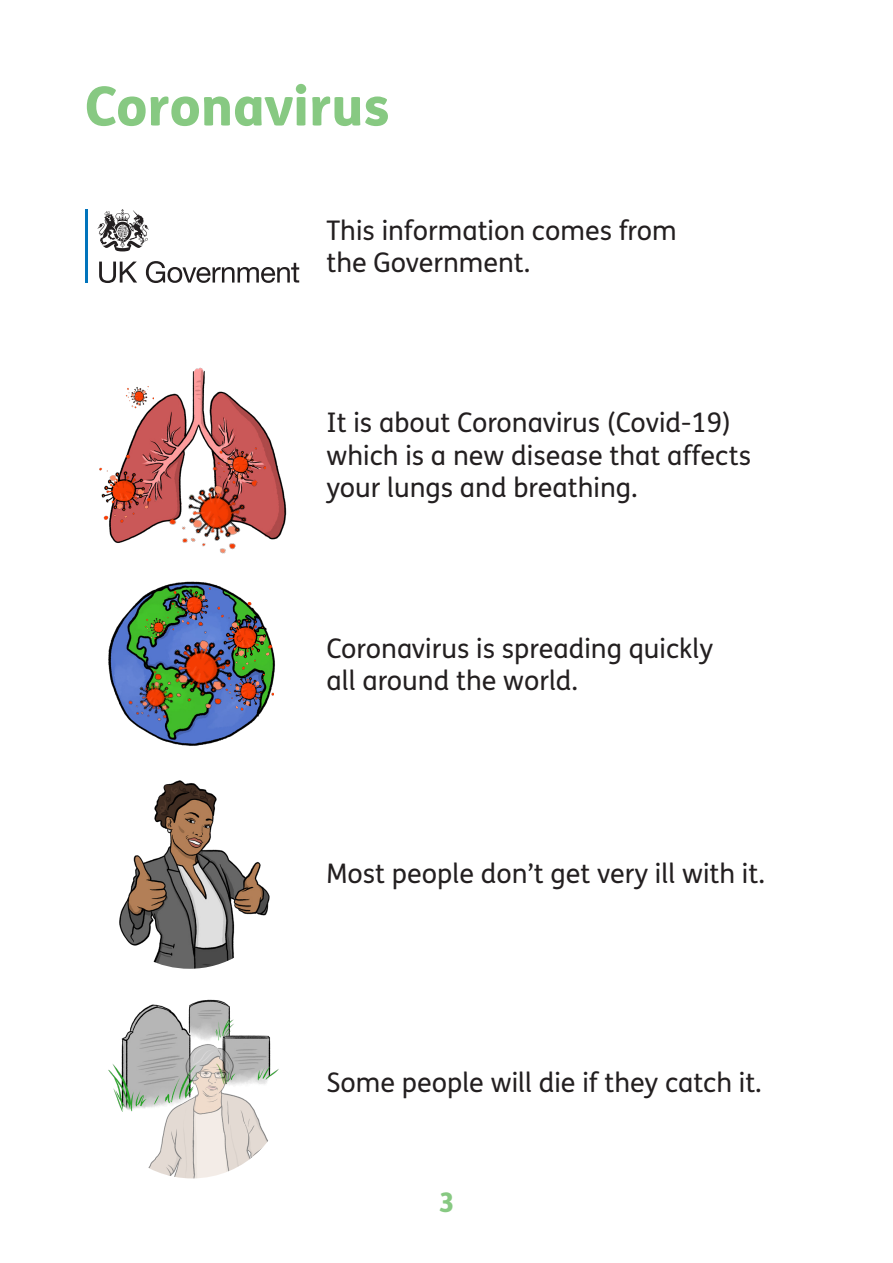
<style>
.page{position:relative;width:893px;height:1263px;background:#fff}
.page>*{position:absolute;margin:0;border:0;box-sizing:border-box;transform-origin:0 0}
.t1{font:800 54px "FS Me";color:#87c982}
.t2{font:27px/32.4px "FS Me";color:#231f20}
.t3{font:800 27px "FS Me";color:#87c982}
</style>
<div class="page">
<hr style="left:85px;top:209px;width:3px;height:74px;background:#0174bc">
<svg style="left:99px;top:262px;width:38px;height:21px"></svg>
<svg style="left:146px;top:261px;width:153px;height:22px"></svg>
<svg style="left:97px;top:209px;width:52px;height:42px"></svg>
<img style="left:108px;top:584px;width:167px;height:162px">
<img style="left:170px;top:581px;width:49px;height:18px">
<img style="left:274px;top:603px;width:1px;height:68px">
<img style="left:136px;top:599px;width:138px;height:137px">
<img style="left:118px;top:658px;width:79px;height:78px">
<img style="left:225px;top:668px;width:49px;height:49px">
<img style="left:145px;top:614px;width:29px;height:29px">
<img style="left:119px;top:780px;width:151px;height:189px">
<img style="left:108px;top:999px;width:171px;height:179px">
<img style="left:109px;top:367px;width:163px;height:176px">
<img style="left:216px;top:441px;width:49px;height:3px">
<img style="left:125px;top:383px;width:29px;height:28px">
<img style="left:99px;top:455px;width:52px;height:69px">
<img style="left:151px;top:444px;width:136px;height:110px">
<p class="t1" style="left:85px;top:64px;width:306px">Coronavirus</p>
<p class="t2" style="left:326px;top:214px;width:352px">This information comes from</p>
<p class="t2" style="left:326px;top:246px;width:205px">the Government.</p>
<p class="t2" style="left:326px;top:406px;width:426px">It is about Coronavirus (Covid-19) which is a new disease that affects your lungs and breathing.</p>
<p class="t2" style="left:326px;top:631px;width:388px">Coronavirus is spreading quickly</p>
<p class="t2" style="left:326px;top:664px;width:253px">all around the world.</p>
<p class="t2" style="left:326px;top:857px;width:440px">Most people don’t get very ill with it.</p>
<p class="t2" style="left:326px;top:1066px;width:437px">Some people will die if they catch it.</p>
<p class="t3" style="left:439px;top:1181px;width:17px">3</p>
</div>
